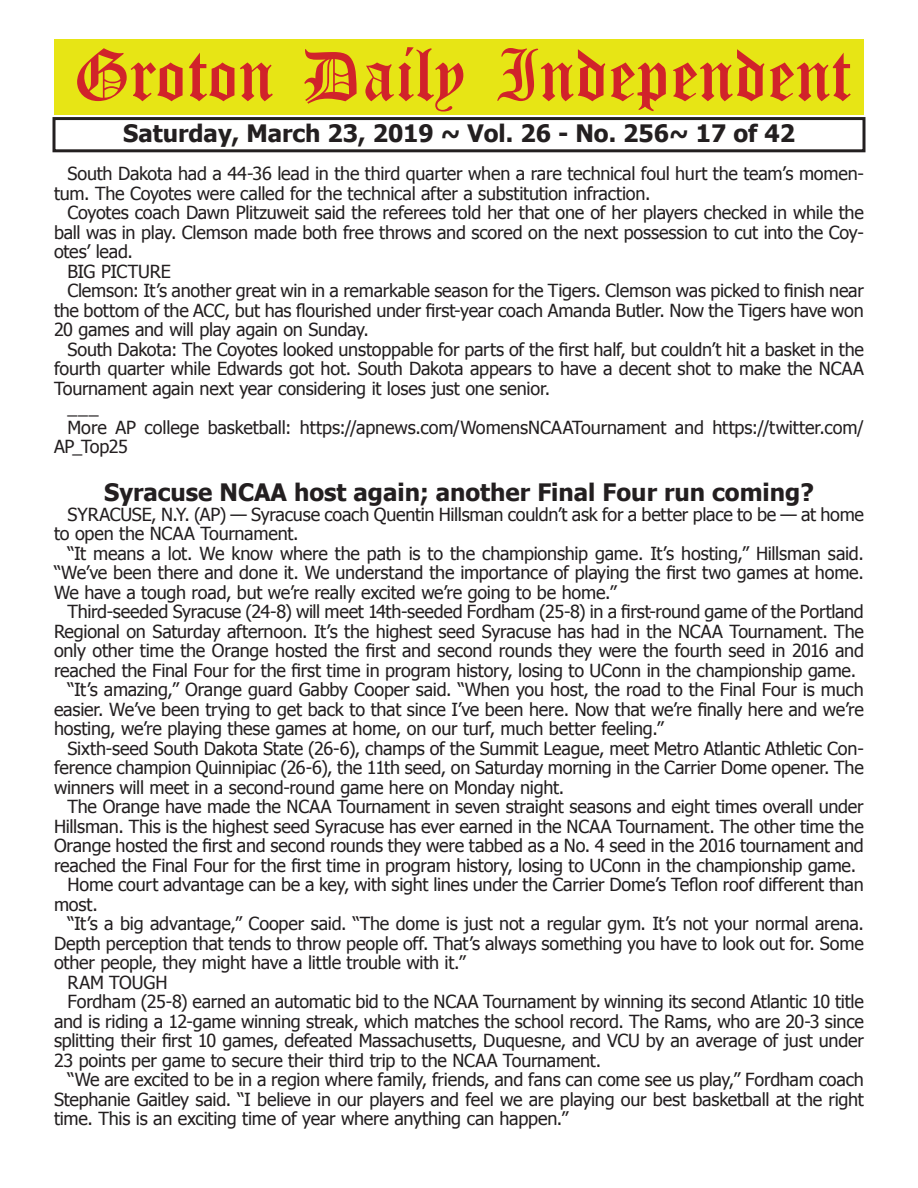
<style>
.page{position:relative;width:918px;height:1188px;background:#fff}
.page>*{position:absolute;margin:0;border:0;box-sizing:border-box;transform-origin:0 0}
.t1{font:54px "Old English Five";color:#d1232a}
.t2{font:700 24px "Tahoma";color:#231f20}
.t3{font:18px/19.5px "Tahoma";letter-spacing:-.01em;color:#231f20}
</style>
<div class="page">
<div style="left:52px;top:117px;width:814px;height:35px;border:3px solid #231f20"></div>
<div style="left:54px;top:40px;width:810px;height:75px;background:#e7e515"></div>
<h1 class="t1" style="left:73px;top:50px;width:779px">Groton Daily Independent</h1>
<h2 class="t2" style="left:123px;top:116px;width:673px">Saturday, March 23, 2019 ~ Vol. 26 - No. 256~ 17 of 42</h2>
<p class="t3" style="left:54px;top:163px;width:812px;text-indent:14px">South Dakota had a 44-36 lead in the third quarter when a rare technical foul hurt the team’s momen&shy;tum. The Coyotes were called for the technical after a substitution infraction.</p>
<p class="t3" style="left:68px;top:202px;width:798px">Coyotes coach Dawn Plitzuweit said the referees told her that one of her players checked in while the</p>
<p class="t3" style="left:54px;top:221px;width:812px">ball was in play. Clemson made both free throws and scored on the next possession to cut into the Coy-</p>
<p class="t3" style="left:54px;top:241px;width:81px">otes’ lead.</p>
<p class="t3" style="left:68px;top:260px;width:105px">BIG PICTURE</p>
<p class="t3" style="left:68px;top:280px;width:798px">Clemson: It’s another great win in a remarkable season for the Tigers. Clemson was picked to finish near</p>
<p class="t3" style="left:54px;top:299px;width:811px">the bottom of the ACC, but has flourished under first-year coach Amanda Butler. Now the Tigers have won</p>
<p class="t3" style="left:54px;top:319px;width:317px">20 games and will play again on Sunday.</p>
<p class="t3" style="left:68px;top:338px;width:798px">South Dakota: The Coyotes looked unstoppable for parts of the first half, but couldn’t hit a basket in the</p>
<p class="t3" style="left:54px;top:358px;width:811px">fourth quarter while Edwards got hot. South Dakota appears to have a decent shot to make the NCAA</p>
<p class="t3" style="left:54px;top:377px;width:498px">Tournament again next year considering it loses just one senior.</p>
<p class="t3" style="left:68px;top:397px;width:33px">___</p>
<p class="t3" style="left:68px;top:416px;width:798px">More AP college basketball: https://apnews.com/WomensNCAATournament and https://twitter.com/</p>
<p class="t3" style="left:54px;top:436px;width:76px">AP_Top25</p>
<h2 class="t2" style="left:104px;top:476px;width:711px">Syracuse NCAA host again; another Final Four run coming?</h2>
<p class="t3" style="left:54px;top:504px;width:812px;text-indent:14px">SYRACUSE, N.Y. (AP) — Syracuse coach Quentin Hillsman couldn’t ask for a better place to be — at home to open the NCAA Tournament.</p>
<p class="t3" style="left:54px;top:543px;width:811px;text-align:justify;text-indent:14px">“It means a lot. We know where the path is to the championship game. It’s hosting,” Hillsman said. “We’ve been there and done it. We understand the importance of playing the first two games at home.<br>We have a tough road, but we’re really excited we’re going to be home.”</p>
<p class="t3" style="left:68px;top:601px;width:798px">Third-seeded Syracuse (24-8) will meet 14th-seeded Fordham (25-8) in a first-round game of the Portland</p>
<p class="t3" style="left:54px;top:621px;width:811px">Regional on Saturday afternoon. It’s the highest seed Syracuse has had in the NCAA Tournament. The</p>
<p class="t3" style="left:54px;top:640px;width:811px">only other time the Orange hosted the first and second rounds they were the fourth seed in 2016 and</p>
<p class="t3" style="left:54px;top:660px;width:804px">reached the Final Four for the first time in program history, losing to UConn in the championship game.</p>
<p class="t3" style="left:68px;top:679px;width:798px">“It’s amazing,” Orange guard Gabby Cooper said. “When you host, the road to the Final Four is much</p>
<p class="t3" style="left:54px;top:699px;width:811px">easier. We’ve been trying to get back to that since I’ve been here. Now that we’re finally here and we’re</p>
<p class="t3" style="left:54px;top:718px;width:611px">hosting, we’re playing these games at home, on our turf, much better feeling.”</p>
<p class="t3" style="left:68px;top:738px;width:798px">Sixth-seed South Dakota State (26-6), champs of the Summit League, meet Metro Atlantic Athletic Con-</p>
<p class="t3" style="left:54px;top:757px;width:811px">ference champion Quinnipiac (26-6), the 11th seed, on Saturday morning in the Carrier Dome opener. The</p>
<p class="t3" style="left:54px;top:777px;width:512px">winners will meet in a second-round game here on Monday night.</p>
<p class="t3" style="left:68px;top:796px;width:798px">The Orange have made the NCAA Tournament in seven straight seasons and eight times overall under</p>
<p class="t3" style="left:54px;top:816px;width:811px">Hillsman. This is the highest seed Syracuse has ever earned in the NCAA Tournament. The other time the</p>
<p class="t3" style="left:54px;top:835px;width:811px">Orange hosted the first and second rounds they were tabbed as a No. 4 seed in the 2016 tournament and</p>
<p class="t3" style="left:54px;top:855px;width:804px">reached the Final Four for the first time in program history, losing to UConn in the championship game.</p>
<p class="t3" style="left:68px;top:874px;width:798px">Home court advantage can be a key, with sight lines under the Carrier Dome’s Teflon roof different than</p>
<p class="t3" style="left:54px;top:894px;width:45px">most.</p>
<p class="t3" style="left:68px;top:913px;width:798px">“It’s a big advantage,” Cooper said. “The dome is just not a regular gym. It’s not your normal arena.</p>
<p class="t3" style="left:54px;top:933px;width:811px">Depth perception that tends to throw people off. That’s always something you have to look out for. Some</p>
<p class="t3" style="left:54px;top:952px;width:413px">other people, they might have a little trouble with it.”</p>
<p class="t3" style="left:68px;top:972px;width:102px">RAM TOUGH</p>
<p class="t3" style="left:68px;top:991px;width:798px">Fordham (25-8) earned an automatic bid to the NCAA Tournament by winning its second Atlantic 10 title</p>
<p class="t3" style="left:54px;top:1011px;width:811px">and is riding a 12-game winning streak, which matches the school record. The Rams, who are 20-3 since</p>
<p class="t3" style="left:54px;top:1030px;width:811px">splitting their first 10 games, defeated Massachusetts, Duquesne, and VCU by an average of just under</p>
<p class="t3" style="left:54px;top:1050px;width:549px">23 points per game to secure their third trip to the NCAA Tournament.</p>
<p class="t3" style="left:68px;top:1069px;width:798px">“We are excited to be in a region where family, friends, and fans can come see us play,” Fordham coach</p>
<p class="t3" style="left:54px;top:1089px;width:811px">Stephanie Gaitley said. “I believe in our players and feel we are playing our best basketball at the right</p>
<p class="t3" style="left:54px;top:1108px;width:516px">time. This is an exciting time of year where anything can happen.”</p>
</div>
